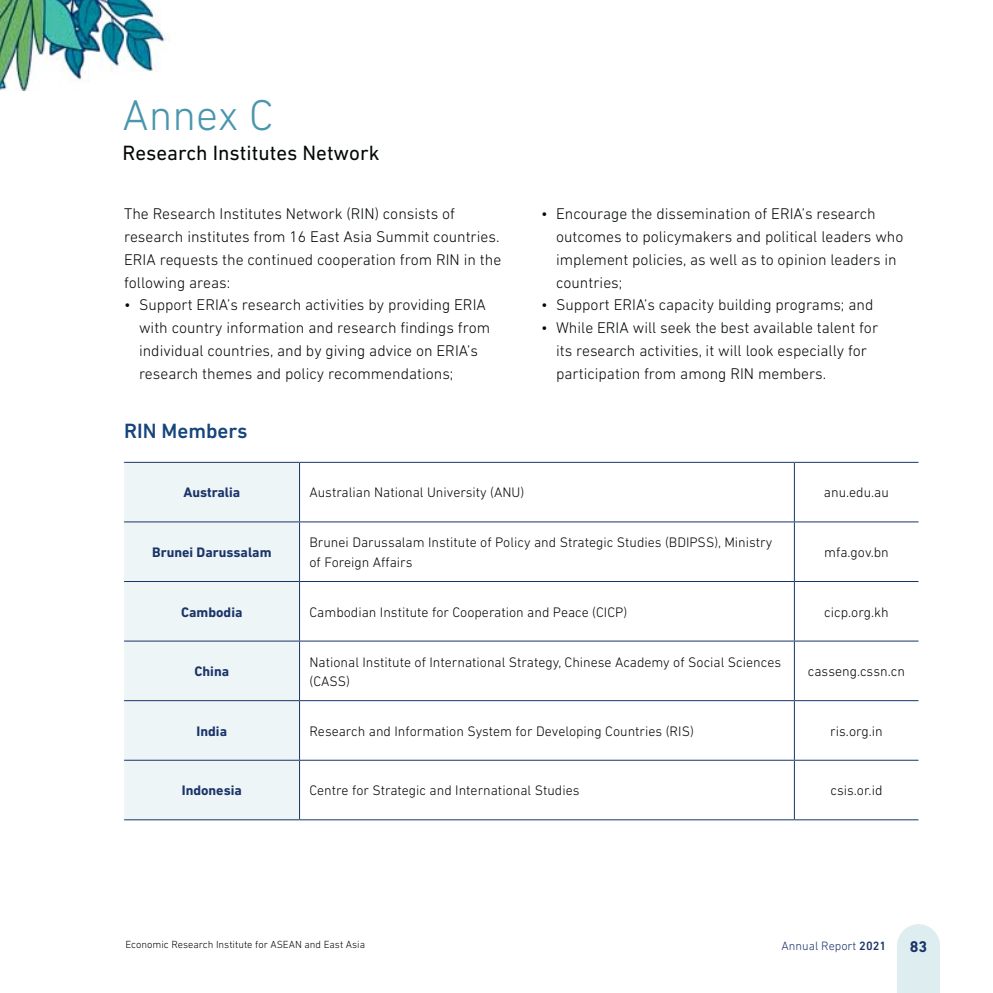
<style>
.page{position:relative;width:993px;height:993px;background:#fff}
.page>*{position:absolute;margin:0;border:0;box-sizing:border-box;transform-origin:0 0}
.t1{font:300 43.75px "DIN Next LT Pro";color:#4b96ad}
.t2{font:21px "DIN Next LT Pro";color:#030806}
.t3{font:500 21px "DIN Next LT Pro";color:#16457b}
.t4{font:300 15.75px/22.8px "DIN Next LT Pro";color:#030806}
.t5{font:700 15.75px "DIN Next LT Pro";color:#1a3469}
.t6{font:300 14px/19.2px "DIN Next LT Pro";color:#030806}
.t7{font:700 14px "DIN Next LT Pro";color:#1a3469}
.t8{font:300 12.25px "DIN Next LT Pro";color:#1a3469}
.t9{font:300 10.5px "DIN Next LT Pro";color:#030806}
.s1{font-weight:500}
</style>
<div class="page">
<div style="left:124px;top:463px;width:175px;height:356px;background:#eef5f7"></div>
<hr style="left:793px;top:462px;width:1px;height:59px;background:#1a3469">
<hr style="left:793px;top:522px;width:1px;height:59px;background:#1a3469">
<hr style="left:793px;top:581px;width:1px;height:59px;background:#1a3469">
<hr style="left:793px;top:641px;width:1px;height:59px;background:#1a3469">
<hr style="left:793px;top:700px;width:1px;height:59px;background:#1a3469">
<hr style="left:793px;top:760px;width:1px;height:59px;background:#1a3469">
<hr style="left:299px;top:462px;width:1px;height:59px;background:#1a3469">
<hr style="left:299px;top:521px;width:495px;height:1px;background:#1a3469">
<hr style="left:299px;top:522px;width:1px;height:59px;background:#1a3469">
<hr style="left:794px;top:521px;width:124px;height:1px;background:#1a3469">
<hr style="left:299px;top:581px;width:495px;height:1px;background:#1a3469">
<hr style="left:299px;top:581px;width:1px;height:59px;background:#1a3469">
<hr style="left:794px;top:581px;width:124px;height:1px;background:#1a3469">
<hr style="left:299px;top:640px;width:495px;height:1px;background:#1a3469">
<hr style="left:299px;top:641px;width:1px;height:59px;background:#1a3469">
<hr style="left:794px;top:640px;width:124px;height:1px;background:#1a3469">
<hr style="left:299px;top:700px;width:495px;height:1px;background:#1a3469">
<hr style="left:299px;top:700px;width:1px;height:59px;background:#1a3469">
<hr style="left:794px;top:700px;width:124px;height:1px;background:#1a3469">
<hr style="left:299px;top:759px;width:495px;height:1px;background:#1a3469">
<hr style="left:299px;top:760px;width:1px;height:59px;background:#1a3469">
<hr style="left:794px;top:759px;width:124px;height:1px;background:#1a3469">
<hr style="left:299px;top:819px;width:495px;height:1px;background:#1a3469">
<hr style="left:794px;top:819px;width:124px;height:1px;background:#1a3469">
<hr style="left:124px;top:521px;width:175px;height:1px;background:#1a3469">
<hr style="left:124px;top:581px;width:175px;height:1px;background:#1a3469">
<hr style="left:124px;top:640px;width:175px;height:1px;background:#1a3469">
<hr style="left:124px;top:700px;width:175px;height:1px;background:#1a3469">
<hr style="left:124px;top:759px;width:175px;height:1px;background:#1a3469">
<hr style="left:124px;top:819px;width:175px;height:1px;background:#1a3469">
<hr style="left:124px;top:462px;width:175px;height:1px;background:#1a3469">
<hr style="left:299px;top:462px;width:495px;height:1px;background:#1a3469">
<hr style="left:794px;top:462px;width:124px;height:1px;background:#1a3469">
<img style="left:0;top:0;width:170px;height:91px">
<svg style="left:897px;top:924px;width:42px;height:68px;background:#e0eff0"></svg>
<h1 class="t1" style="left:123px;top:99px;width:152px">Annex C</h1>
<h2 class="t2" style="left:123px;top:140px;width:258px">Research Institutes Network</h2>
<p class="t4" style="left:124px;top:203px;width:378px">The Research Institutes Network (RIN) consists of research institutes from 16 East Asia Summit countries.<br>ERIA requests the continued cooperation from RIN in the following areas:</p>
<p class="t4" style="left:139px;top:294px;width:352px;text-indent:-15px">• Support ERIA’s research activities by providing ERIA with country information and research findings from individual countries, and by giving advice on ERIA’s research themes and policy recommendations;</p>
<h2 class="t3" style="left:124px;top:418px;width:125px">RIN Members</h2>
<p class="t4" style="left:556px;top:203px;width:349px;text-indent:-15px">• Encourage the dissemination of ERIA’s research outcomes to policymakers and political leaders who implement policies, as well as to opinion leaders in countries;</p>
<p class="t4" style="left:541px;top:294px;width:333px">• Support ERIA’s capacity building programs; and</p>
<p class="t4" style="left:556px;top:317px;width:323px;text-indent:-15px">• While ERIA will seek the best available talent for its research activities, it will look especially for participation from among RIN members.</p>
<p class="t7" style="left:183px;top:487px;width:58px">Australia</p>
<p class="t6" style="left:309px;top:484px;width:216px">Australian National University (ANU)</p>
<p class="t6" style="left:823px;top:484px;width:66px">anu.edu.au</p>
<p class="t7" style="left:152px;top:546px;width:121px">Brunei Darussalam</p>
<p class="t6" style="left:309px;top:534px;width:464px">Brunei Darussalam Institute of Policy and Strategic Studies (BDIPSS), Ministry of Foreign Affairs</p>
<p class="t6" style="left:823px;top:543px;width:66px">mfa.gov.bn</p>
<p class="t7" style="left:181px;top:606px;width:63px">Cambodia</p>
<p class="t6" style="left:309px;top:603px;width:319px">Cambodian Institute for Cooperation and Peace (CICP)</p>
<p class="t6" style="left:824px;top:603px;width:66px">cicp.org.kh</p>
<p class="t7" style="left:194px;top:666px;width:36px">China</p>
<p class="t6" style="left:309px;top:653px;width:473px">National Institute of International Strategy, Chinese Academy of Social Sciences (CASS)</p>
<p class="t6" style="left:807px;top:662px;width:98px">casseng.cssn.cn</p>
<p class="t7" style="left:196px;top:725px;width:32px">India</p>
<p class="t6" style="left:309px;top:722px;width:386px">Research and Information System for Developing Countries (RIS)</p>
<p class="t6" style="left:830px;top:722px;width:54px">ris.org.in</p>
<p class="t7" style="left:182px;top:785px;width:62px">Indonesia</p>
<p class="t6" style="left:309px;top:781px;width:271px">Centre for Strategic and International Studies</p>
<p class="t6" style="left:830px;top:781px;width:54px">csis.or.id</p>
<p class="t9" style="left:125px;top:940px;width:241px">Economic Research Institute for ASEAN and East Asia</p>
<p class="t8" style="left:781px;top:941px;width:106px">Annual Report <span class="s1">2021</span></p>
<p class="t5" style="left:909px;top:940px;width:19px">83</p>
</div>
